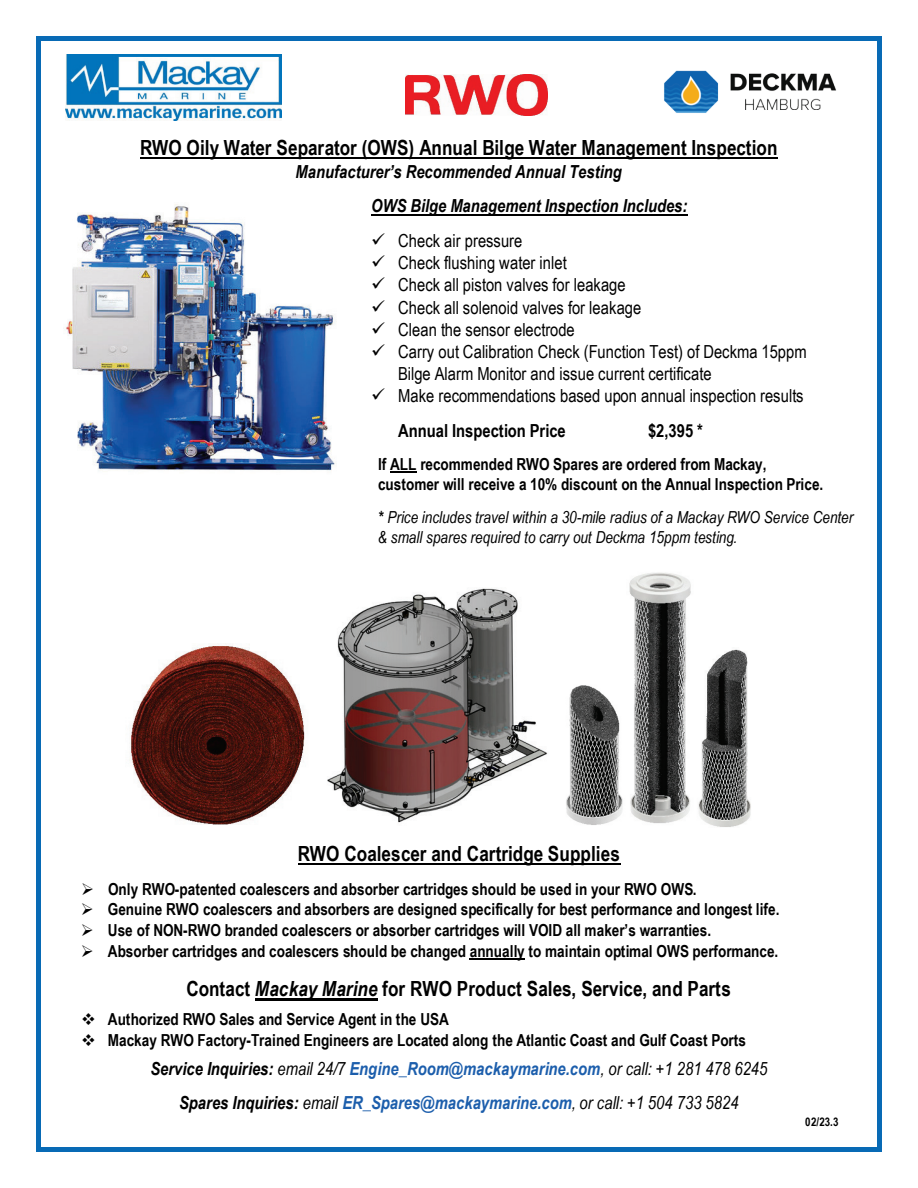
<style>
.page{position:relative;width:918px;height:1188px;background:#fff}
.page>*{position:absolute;margin:0;border:0;box-sizing:border-box;transform-origin:0 0}
.t1{font:700 20.85px "Arial Narrow";color:#000}
.t2{font:18px/21.9px "Arial Narrow";letter-spacing:.005em;color:#000}
.t3{font:italic 700 18px "Arial Narrow";color:#000}
.t4{font:italic 18px "Arial Narrow";letter-spacing:.005em;color:#000}
.t5{font:italic 700 18px "Arial Narrow";color:#1c5eac}
.t6{font:700 18px "Arial Narrow";color:#000}
.t7{font:700 16.5px/20.5px "Arial Narrow";color:#000}
.t8{font:italic 16.5px/20.5px "Arial Narrow";color:#000}
.t9{font:700 11.85px "Arial Narrow";color:#000}
.s1{font-weight:700}
.s2{font-style:italic}
.s3{font-weight:700;color:#1c5eac}
.s4{color:#000}
.s5{font-weight:400;color:#000}
</style>
<div class="page">
<hr style="left:140px;top:157px;width:638px;height:1px;background:#000">
<hr style="left:371px;top:214px;width:317px;height:2px;background:#000">
<svg style="left:390px;top:472px;width:27px;height:1px"></svg>
<hr style="left:298px;top:864px;width:322px;height:1px;background:#000">
<hr style="left:470px;top:958px;width:55px;height:1px;background:#000">
<hr style="left:255px;top:998px;width:123px;height:2px;background:#000">
<img style="left:65px;top:54px;width:216px;height:67px">
<img style="left:129px;top:643px;width:176px;height:182px">
<img style="left:327px;top:588px;width:221px;height:235px">
<img style="left:566px;top:685px;width:57px;height:140px">
<img style="left:629px;top:572px;width:62px;height:251px">
<img style="left:698px;top:649px;width:53px;height:178px">
<img style="left:66px;top:204px;width:271px;height:267px">
<img style="left:664px;top:70px;width:172px;height:43px">
<img style="left:405px;top:75px;width:143px;height:40px">
<svg style="left:36px;top:36px;width:4px;height:4px"></svg>
<hr style="left:40px;top:36px;width:838px;height:4px;background:#086ab5">
<svg style="left:878px;top:36px;width:4px;height:4px"></svg>
<hr style="left:36px;top:40px;width:4px;height:1108px;background:#086ab5">
<hr style="left:878px;top:40px;width:4px;height:1108px;background:#086ab5">
<svg style="left:36px;top:1148px;width:4px;height:4px"></svg>
<hr style="left:40px;top:1148px;width:838px;height:4px;background:#086ab5">
<svg style="left:878px;top:1148px;width:4px;height:4px"></svg>
<p class="t1" style="left:140px;top:132px;width:639px">RWO Oily Water Separator (OWS) Annual Bilge Water Management Inspection</p>
<p class="t3" style="left:296px;top:158px;width:328px">Manufacturer’s Recommended Annual Testing</p>
<p class="t3" style="left:371px;top:192px;width:318px">OWS Bilge Management Inspection Includes:</p>
<p class="t2" style="left:371px;top:229px;width:153px">✓ Check air pressure</p>
<p class="t2" style="left:371px;top:251px;width:197px">✓ Check flushing water inlet</p>
<p class="t2" style="left:371px;top:273px;width:256px">✓ Check all piston valves for leakage</p>
<p class="t2" style="left:371px;top:296px;width:272px">✓ Check all solenoid valves for leakage</p>
<p class="t2" style="left:371px;top:318px;width:205px">✓ Clean the sensor electrode</p>
<p class="t2" style="left:398px;top:340px;width:410px;text-indent:-27px">✓ Carry out Calibration Check (Function Test) of Deckma 15ppm<br>Bilge Alarm Monitor and issue current certificate</p>
<p class="t2" style="left:371px;top:385px;width:434px">✓ Make recommendations based upon annual inspection results</p>
<p class="t6" style="left:398px;top:417px;width:169px">Annual Inspection Price</p>
<p class="t6" style="left:648px;top:417px;width:57px">$2,395 *</p>
<p class="t7" style="left:378px;top:453px;width:447px">If ALL recommended RWO Spares are ordered from Mackay, customer will receive a 10% discount on the Annual Inspection Price.</p>
<p class="t8" style="left:378px;top:506px;width:477px"><span class="s1">*</span> Price includes travel within a 30-mile radius of a Mackay RWO Service Center &amp; small spares required to carry out Deckma 15ppm testing.</p>
<p class="t1" style="left:298px;top:838px;width:324px">RWO Coalescer and Cartridge Supplies</p>
<p class="t7" style="left:81px;top:878px;width:617px">➢ Only RWO-patented coalescers and absorber cartridges should be used in your RWO OWS.</p>
<p class="t7" style="left:81px;top:899px;width:700px">➢ Genuine RWO coalescers and absorbers are designed specifically for best performance and longest life.</p>
<p class="t7" style="left:81px;top:919px;width:632px">➢ Use of NON-RWO branded coalescers or absorber cartridges will VOID all maker’s warranties.</p>
<p class="t7" style="left:81px;top:940px;width:699px">➢ Absorber cartridges and coalescers should be changed annually to maintain optimal OWS performance.</p>
<p class="t1" style="left:186px;top:973px;width:546px">Contact <span class="s2">Mackay Marine</span> for RWO Product Sales, Service, and Parts</p>
<p class="t7" style="left:81px;top:1008px;width:369px">❖ Authorized RWO Sales and Service Agent in the USA</p>
<p class="t7" style="left:81px;top:1029px;width:666px">❖ Mackay RWO Factory-Trained Engineers are Located along the Atlantic Coast and Gulf Coast Ports</p>
<p class="t4" style="left:150px;top:1056px;width:618px"><span class="s1">Service Inquiries:</span> email 24/7 <span class="s3">Engine_Room@mackaymarine.com</span>, or call: +1 281 478 6245</p>
<p class="t5" style="left:179px;top:1089px;width:561px"><span class="s4">Spares Inquiries:</span> <span class="s5">email</span> ER_Spares@mackaymarine.com<span class="s5">, or call: +1 504 733 5824</span></p>
<p class="t9" style="left:805px;top:1113px;width:35px">02/23.3</p>
</div>
